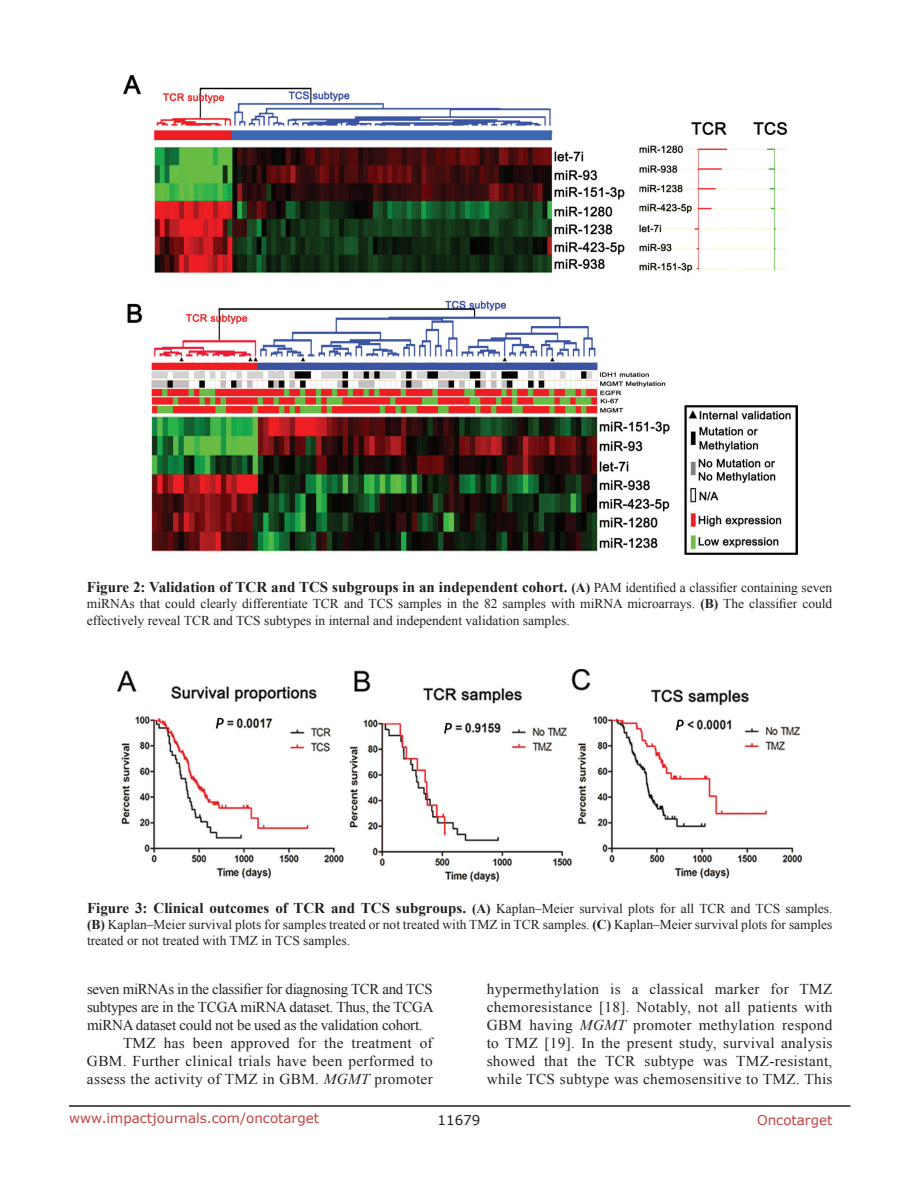
<style>
.page{position:relative;width:918px;height:1188px;background:#fff}
.page>*{position:absolute;margin:0;border:0;box-sizing:border-box;transform-origin:0 0}
.t1{font:15px/18px "Times New Roman";letter-spacing:.02em;color:#231f20;text-align:justify}
.t2{font:15px "Times New Roman";letter-spacing:-.015em;color:#231f20}
.t3{font:700 15px "Times New Roman";color:#231f20}
.t4{font:13.5px/16.2px "Times New Roman";color:#231f20}
.t5{font:13.5px "Verdana";color:#c24141}
.t6{font:13.5px "Verdana";color:#231f20}
.s1{font-size:13.5px}
.s2{font-weight:400;font-size:13.5px}
.s3{font-weight:700}
.s4{font-weight:700;font-size:15px}
.s5{font-style:italic}
</style>
<div class="page">
<hr style="left:69px;top:1105px;width:781px;height:2px;background:#231f20">
<img style="left:123px;top:76px;width:675px;height:479px">
<img style="left:118px;top:669px;width:684px;height:212px">
<p class="t3" style="left:87px;top:577px;width:747px">Figure 2: Validation of TCR and TCS subgroups in an independent cohort. <span class="s1">(A)</span> <span class="s2">PAM identified a classifier containing seven</span></p>
<p class="t4" style="left:87px;top:596px;width:747px">miRNAs that could clearly differentiate TCR and TCS samples in the 82 samples with miRNA microarrays. <span class="s3">(B)</span> The classifier could effectively reveal TCR and TCS subtypes in internal and independent validation samples.</p>
<p class="t4" style="left:87px;top:900px;width:747px;text-align:justify"><span class="s4">Figure 3: Clinical outcomes of TCR and TCS subgroups.</span> <span class="s3">(A)</span> Kaplan–Meier survival plots for all TCR and TCS samples. <span class="s3">(B)</span> Kaplan–Meier survival plots for samples treated or not treated with TMZ in TCR samples. <span class="s3">(C)</span> Kaplan–Meier survival plots for samples treated or not treated with TMZ in TCS samples.</p>
<p class="t2" style="left:87px;top:979px;width:347px">seven miRNAs in the classifier for diagnosing TCR and TCS</p>
<p class="t2" style="left:87px;top:997px;width:348px">subtypes are in the TCGA miRNA dataset. Thus, the TCGA</p>
<p class="t2" style="left:87px;top:1015px;width:337px">miRNA dataset could not be used as the validation cohort.</p>
<p class="t1" style="left:123px;top:1034px;width:311px">TMZ has been approved for the treatment of</p>
<p class="t1" style="left:87px;top:1052px;width:347px">GBM. Further clinical trials have been performed to</p>
<p class="t1" style="left:87px;top:1070px;width:347px">assess the activity of TMZ in GBM. <span class="s5">MGMT</span> promoter</p>
<p class="t1" style="left:487px;top:980px;width:347px">hypermethylation is a classical marker for TMZ chemoresistance [18]. Notably, not all patients with GBM having <span class="s5">MGMT</span> promoter methylation respond to TMZ [19]. In the present study, survival analysis showed that the TCR subtype was TMZ-resistant, while TCS subtype was chemosensitive to TMZ. This</p>
<p class="t5" style="left:69px;top:1109px;width:252px">www.impactjournals.com/oncotarget</p>
<p class="t6" style="left:438px;top:1111px;width:44px">11679</p>
<p class="t5" style="left:757px;top:1111px;width:77px">Oncotarget</p>
</div>
